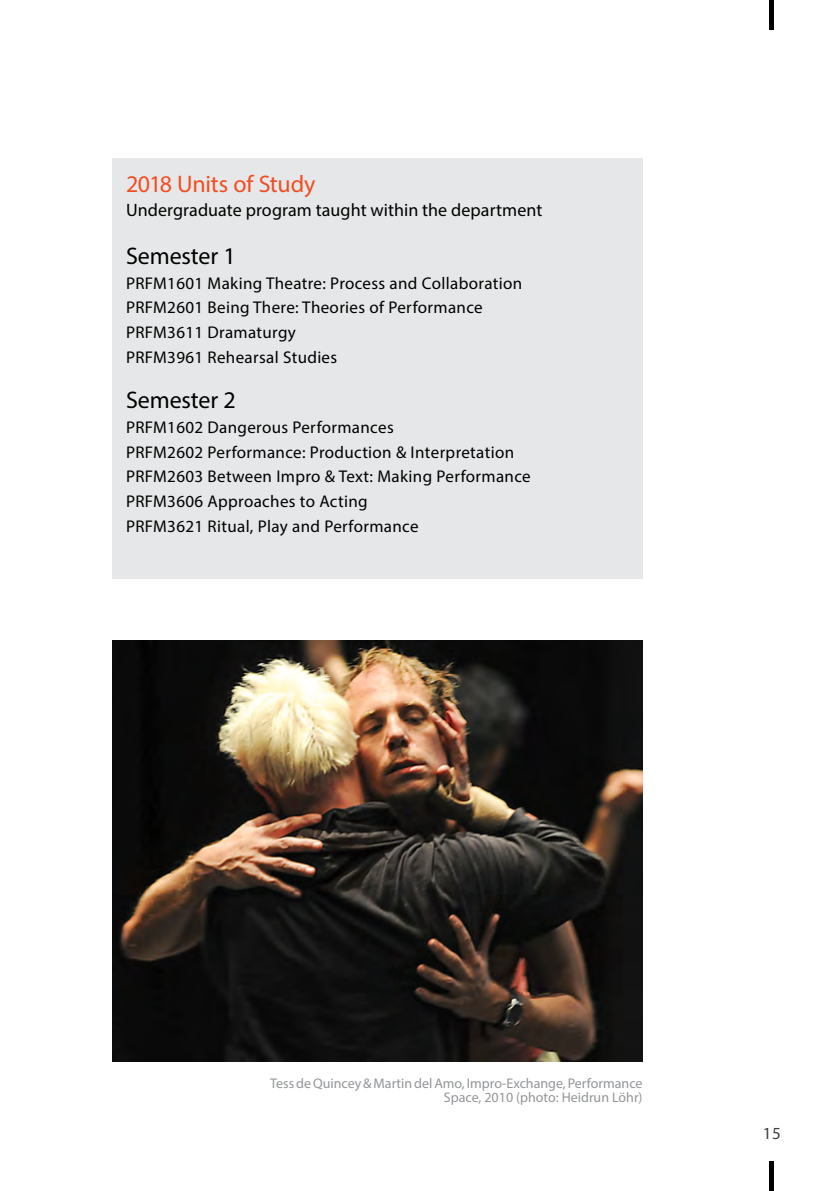
<style>
.page{position:relative;width:840px;height:1191px;background:#fff}
.page>*{position:absolute;margin:0;border:0;box-sizing:border-box;transform-origin:0 0}
.t1{font:24px "Myriad Pro";letter-spacing:-.005em;color:#000}
.t2{font:24px "Myriad Pro";letter-spacing:-.01em;color:#f04e23}
.t3{font:18px "Myriad Pro";letter-spacing:.005em;color:#000}
.t4{font:17px/24.6px "Myriad Pro";letter-spacing:.02em;color:#000}
.t5{font:17px "Myriad Pro";color:#414042}
.t6{font:14px/14px "Myriad Pro";color:#939598;text-align:right}
</style>
<div class="page">
<hr style="left:769px;top:0;width:4px;height:30px;background:#000">
<hr style="left:769px;top:1161px;width:4px;height:30px;background:#000">
<img style="left:112px;top:641px;width:530px;height:420px">
<div style="left:112px;top:158px;width:530px;height:420px;background:#e6e7e8"></div>
<h1 class="t2" style="left:126px;top:169px;width:191px">2018 Units of Study</h1>
<p class="t3" style="left:126px;top:199px;width:417px">Undergraduate program taught within the department</p>
<h1 class="t1" style="left:126px;top:241px;width:111px">Semester 1</h1>
<p class="t4" style="left:126px;top:270px;width:397px">PRFM1601 Making Theatre: Process and Collaboration PRFM2601 Being There: Theories of Performance PRFM3611 Dramaturgy<br>PRFM3961 Rehearsal Studies</p>
<h1 class="t1" style="left:126px;top:385px;width:111px">Semester 2</h1>
<p class="t4" style="left:126px;top:414px;width:406px">PRFM1602 Dangerous Performances<br>PRFM2602 Performance: Production &amp; Interpretation PRFM2603 Between Impro &amp; Text: Making Performance PRFM3606 Approaches to Acting<br>PRFM3621 Ritual, Play and Performance</p>
<p class="t6" style="left:270px;top:1075px;width:373px">Tess de Quincey &amp; Martin del Amo, Impro-Exchange, Performance<br>Space, 2010 (photo: Heidrun Löhr)</p>
<p class="t5" style="left:762px;top:1123px;width:19px">15</p>
</div>
